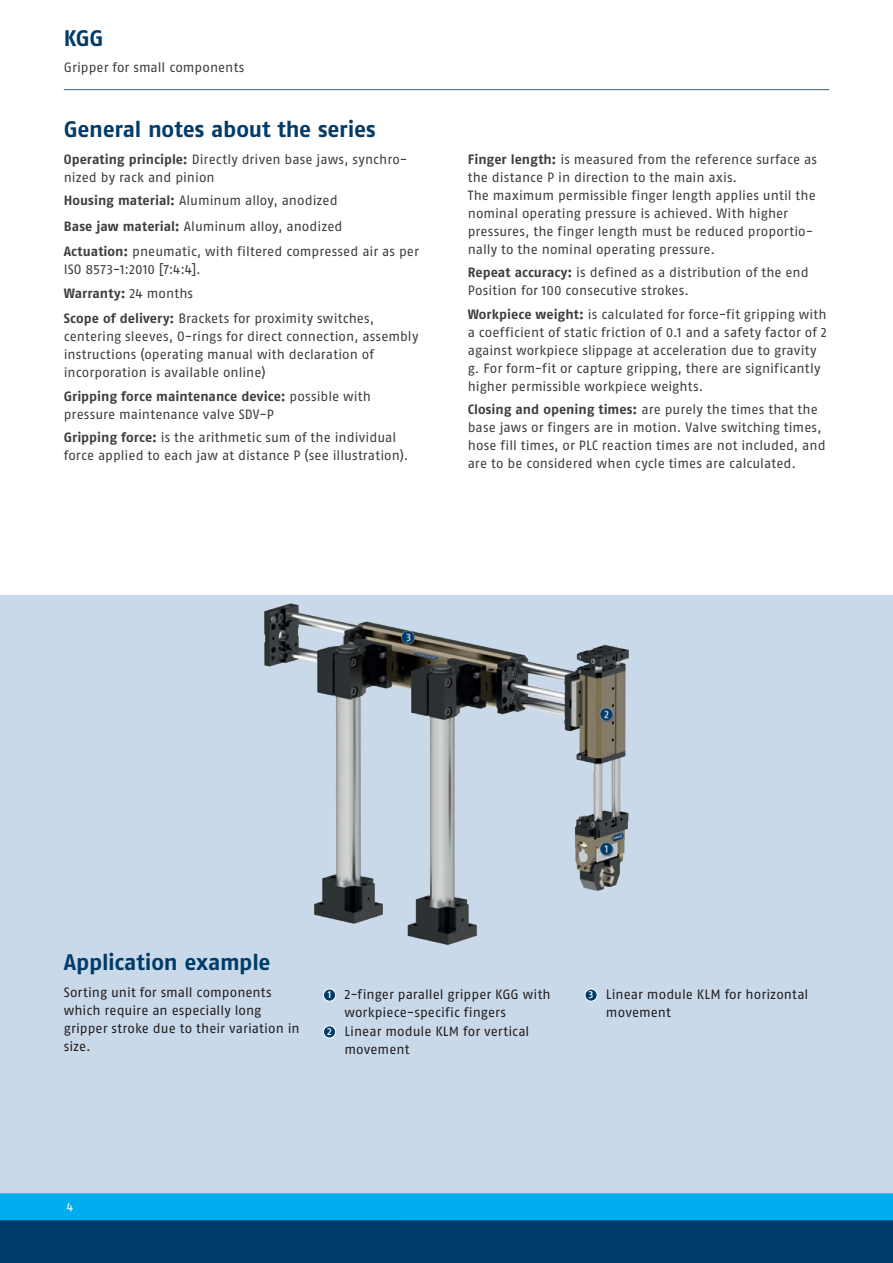
<style>
.page{position:relative;width:893px;height:1263px;background:#fff}
.page>*{position:absolute;margin:0;border:0;box-sizing:border-box;transform-origin:0 0}
.t1{font:700 22.5px "SCHUNK Fago Pro";letter-spacing:-.01em;color:#003b69}
.t2{font:13.5px/18px "SCHUNK Fago Pro";letter-spacing:.005em;color:#3e3e3f}
.t3{font:13.5px/18px "SCHUNK Fago Pro";letter-spacing:.005em;color:#231f20}
.t4{font:12px "SCHUNK Fago Pro";color:#fff}
.s1{font-weight:700}
.s2{font-weight:500;font-size:10.2px;color:#fff}
</style>
<div class="page">
<div style="left:0;top:595px;width:893px;height:612px;background:#cad9ea"></div>
<div style="left:0;top:1202px;width:893px;height:61px;background:#003b69"></div>
<div style="left:0;top:1193px;width:893px;height:27px;background:#00aeef"></div>
<hr style="left:64px;top:89px;width:765px;height:1px;background:#35628d">
<img style="left:264px;top:604px;width:365px;height:340px">
<div style="left:323px;top:989px;width:13px;height:12px;background:#003b69;border-radius:50%"></div>
<div style="left:323px;top:989px;width:13px;height:12px;border:1px solid #fff;border-radius:50%"></div>
<div style="left:323px;top:1026px;width:13px;height:12px;background:#003b69;border-radius:50%"></div>
<div style="left:323px;top:1025px;width:13px;height:13px;border:1px solid #fff;border-radius:50%"></div>
<div style="left:585px;top:989px;width:12px;height:12px;background:#003b69;border-radius:50%"></div>
<div style="left:585px;top:989px;width:12px;height:12px;border:1px solid #fff;border-radius:50%"></div>
<h1 class="t1" style="left:64px;top:24px;width:41px">KGG</h1>
<p class="t2" style="left:64px;top:59px;width:182px">Gripper for small components</p>
<h1 class="t1" style="left:64px;top:116px;width:313px">General notes about the series</h1>
<p class="t2" style="left:64px;top:150px;width:345px"><span class="s1">Operating principle:</span> Directly driven base jaws, synchro&shy;nized by rack and pinion</p>
<p class="t2" style="left:64px;top:188px;width:357px;line-height:25.5px"><span class="s1">Housing material:</span> Aluminum alloy, anodized<br><span class="s1">Base jaw material:</span> Aluminum alloy, anodized<br><span class="s1">Actuation:</span> pneumatic, with filtered compressed air as per</p>
<p class="t2" style="left:64px;top:258px;width:139px;line-height:23.5px">ISO 8573-1:2010 [7:4:4].<br><span class="s1">Warranty:</span> 24 months</p>
<p class="t2" style="left:64px;top:310px;width:356px"><span class="s1">Scope of delivery:</span> Brackets for proximity switches, centering sleeves, O-rings for direct connection, assembly instructions (operating manual with declaration of incorporation is available online)</p>
<p class="t2" style="left:64px;top:387px;width:309px"><span class="s1">Gripping force maintenance device:</span> possible with pressure maintenance valve SDV-P</p>
<p class="t2" style="left:64px;top:429px;width:346px"><span class="s1">Gripping force:</span> is the arithmetic sum of the individual force applied to each jaw at distance P (see illustration).</p>
<p class="t2" style="left:468px;top:150px;width:351px"><span class="s1">Finger length:</span> is measured from the reference surface as the distance P in direction to the main axis.<br>The maximum permissible finger length applies until the nominal operating pressure is achieved. With higher pressures, the finger length must be reduced proportio&shy;nally to the nominal operating pressure.</p>
<p class="t2" style="left:468px;top:264px;width:343px"><span class="s1">Repeat accuracy:</span> is defined as a distribution of the end<br>Position for 100 consecutive strokes.</p>
<p class="t2" style="left:468px;top:305px;width:361px"><span class="s1">Workpiece weight:</span> is calculated for force-fit gripping with a coefficient of static friction of 0.1 and a safety factor of 2 against workpiece slippage at acceleration due to gravity g. For form-fit or capture gripping, there are significantly higher permissible workpiece weights.</p>
<p class="t2" style="left:468px;top:400px;width:359px"><span class="s1">Closing and opening times:</span> are purely the times that the base jaws or fingers are in motion. Valve switching times, hose fill times, or PLC reaction times are not included, and are to be considered when cycle times are calculated.</p>
<h1 class="t1" style="left:64px;top:949px;width:208px">Application example</h1>
<p class="t3" style="left:64px;top:983px;width:238px">Sorting unit for small components which require an especially long gripper stroke due to their variation in size.</p>
<p class="t3" style="left:328px;top:986px;width:225px"><span class="s2">1</span> 2-finger parallel gripper KGG with</p>
<p class="t3" style="left:344px;top:1004px;width:163px">workpiece-specific fingers</p>
<p class="t3" style="left:327px;top:1022px;width:204px"><span class="s2">2</span> Linear module KLM for vertical</p>
<p class="t3" style="left:344px;top:1040px;width:67px">movement</p>
<p class="t3" style="left:606px;top:986px;width:204px;text-indent:-17px"><span class="s2">3</span> Linear module KLM for horizontal movement</p>
<p class="t4" style="left:67px;top:1199px;width:8px">4</p>
</div>
